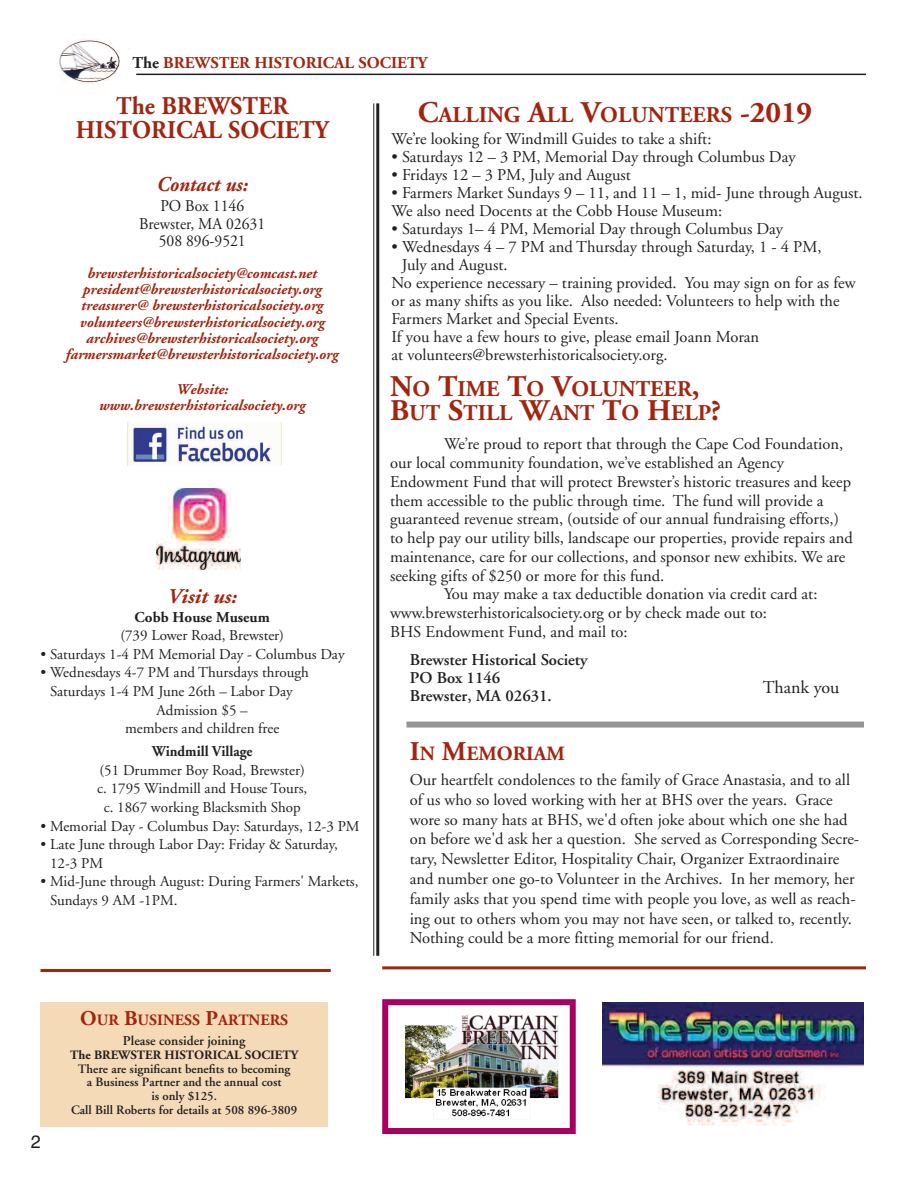
<style>
.page{position:relative;width:918px;height:1188px;background:#fff}
.page>*{position:absolute;margin:0;border:0;box-sizing:border-box;transform-origin:0 0}
.t1{font:700 25.5px/24px "Adobe Garamond";color:#a2250f;text-align:center;scale:.95 1}
.t2{font:700 22.5px/24.9px "Adobe Garamond";color:#a2250f}
.t3{font:italic 700 21px "Adobe Garamond";color:#a2250f;scale:.95 1}
.t4{font:italic 700 21px "Adobe Garamond";color:#a2250f}
.t5{font:700 20.25px "Adobe Garamond";color:#a2250f}
.t6{font:18px "Adobe Garamond";color:#231f20}
.t7{font:18px "Helvetica";color:#231f20}
.t8{font:16.5px/19.8px "Adobe Garamond";color:#231f20}
.t9{font:600 16.5px/18px "Adobe Garamond";color:#231f20}
.t10{font:16.5px/17.1px "Adobe Garamond";color:#231f20;text-align:center;scale:.95 1}
.t11{font:700 16.5px "Adobe Garamond";color:#a2250f}
.t12{font:700 15.75px "Adobe Garamond";color:#a2250f}
.t13{font:15px/18.6px "Adobe Garamond";color:#231f20}
.t14{font:italic 700 15px/16.2px "Adobe Garamond";color:#a2250f;text-align:center}
.t15{font:700 15px "Adobe Garamond";color:#231f20}
.t16{font:700 15px "Adobe Garamond";color:#231f20;scale:.95 1}
.t17{font:600 13.5px "Adobe Garamond";color:#231f20}
.t18{font:600 12.75px/13.8px "Adobe Garamond";color:#231f20;text-align:center}
.t19{font:700 12.75px "Adobe Garamond";color:#231f20}
.s1{color:#231f20}
.s2{font-size:21px}
.s3{font-size:30px}
.s4{font-size:27px}
</style>
<div class="page">
<hr style="left:376px;top:103px;width:3px;height:853px;background:#231f20">
<hr style="left:373px;top:103px;width:1px;height:853px;background:#231f20">
<hr style="left:136px;top:74px;width:730px;height:1px;background:#231f20">
<img style="left:59px;top:39px;width:71px;height:45px">
<img style="left:405px;top:1015px;width:153px;height:104px">
<div style="left:382px;top:999px;width:194px;height:135px;border:6px solid #a70164"></div>
<div style="left:40px;top:1003px;width:288px;height:124px;background:#f5dab8"></div>
<hr style="left:40px;top:969px;width:291px;height:3px;background:#a2250f">
<hr style="left:382px;top:966px;width:484px;height:3px;background:#a2250f">
<img style="left:602px;top:1003px;width:261px;height:122px">
<div style="left:406px;top:722px;width:458px;height:6px;background:#939598"></div>
<img style="left:157px;top:489px;width:83px;height:81px">
<img style="left:128px;top:422px;width:153px;height:44px">
<p class="t11" style="left:132px;top:53px;width:296px"><span class="s1">The</span> BREWSTER HISTORICAL SOCIETY</p>
<h1 class="t1" style="left:76px;top:94px;width:268px">The BREWSTER<br>HISTORICAL SOCIETY</h1>
<p class="t3" style="left:157px;top:173px;width:97px">Contact us:</p>
<p class="t10" style="left:139px;top:199px;width:134px">PO Box 1146<br>Brewster, MA 02631<br>508 896-9521</p>
<p class="t14" style="left:66px;top:266px;width:274px">brewsterhistoricalsociety@comcast.net president@brewsterhistoricalsociety.org treasurer@ brewsterhistoricalsociety.org volunteers@brewsterhistoricalsociety.org archives@brewsterhistoricalsociety.org farmersmarket@brewsterhistoricalsociety.org</p>
<p class="t14" style="left:99px;top:382px;width:208px">Website: www.brewsterhistoricalsociety.org</p>
<p class="t4" style="left:168px;top:585px;width:71px">Visit us:</p>
<p class="t15" style="left:135px;top:609px;width:137px">Cobb House Museum</p>
<p class="t13" style="left:120px;top:627px;width:165px">(739 Lower Road, Brewster)</p>
<p class="t13" style="left:40px;top:646px;width:306px">• Saturdays 1-4 PM Memorial Day - Columbus Day</p>
<p class="t13" style="left:40px;top:665px;width:270px">• Wednesdays 4-7 PM and Thursdays through</p>
<p class="t13" style="left:50px;top:683px;width:244px">Saturdays 1-4 PM June 26th – Labor Day</p>
<p class="t13" style="left:157px;top:702px;width:93px">Admission $5 –</p>
<p class="t13" style="left:125px;top:720px;width:156px">members and children free</p>
<p class="t16" style="left:152px;top:743px;width:107px">Windmill Village</p>
<p class="t13" style="left:97px;top:762px;width:212px;text-align:center">(51 Drummer Boy Road, Brewster) c. 1795 Windmill and House Tours, c. 1867 working Blacksmith Shop</p>
<p class="t13" style="left:40px;top:818px;width:321px">• Memorial Day - Columbus Day: Saturdays, 12-3 PM</p>
<p class="t13" style="left:50px;top:837px;width:289px;text-indent:-10px">• Late June through Labor Day: Friday &amp; Saturday,<br>12-3 PM</p>
<p class="t13" style="left:50px;top:874px;width:310px;text-indent:-10px">• Mid-June through August: During Farmers' Markets,<br>Sundays 9 AM -1PM.</p>
<p class="t7" style="left:31px;top:1131px;width:12px">2</p>
<p class="t12" style="left:80px;top:1011px;width:210px"><span class="s2">O</span>UR <span class="s2">B</span>USINESS <span class="s2">P</span>ARTNERS</p>
<p class="t17" style="left:123px;top:1033px;width:124px">Please consider joining</p>
<p class="t19" style="left:70px;top:1048px;width:229px">The BREWSTER HISTORICAL SOCIETY</p>
<p class="t18" style="left:71px;top:1062px;width:228px">There are significant benefits to becoming<br>a Business Partner and the annual cost<br>is only $125.<br>Call Bill Roberts for details at 508 896-3809</p>
<h2 class="t2" style="left:418px;top:102px;width:396px"><span class="s3">C</span>ALLING <span class="s3">A</span>LL <span class="s3">V</span>OLUNTEERS <span class="s3">-2019</span></h2>
<p class="t8" style="left:392px;top:131px;width:321px">We’re looking for Windmill Guides to take a shift:</p>
<p class="t8" style="left:391px;top:149px;width:406px">• Saturdays 12 – 3 PM, Memorial Day through Columbus Day</p>
<p class="t8" style="left:391px;top:167px;width:241px">• Fridays 12 – 3 PM, July and August</p>
<p class="t8" style="left:391px;top:186px;width:473px;line-height:18px">• Farmers Market Sundays 9 – 11, and 11 – 1, mid- June through August.<br>We also need Docents at the Cobb House Museum:</p>
<p class="t8" style="left:391px;top:221px;width:393px">• Saturdays 1– 4 PM, Memorial Day through Columbus Day</p>
<p class="t8" style="left:391px;top:239px;width:432px">• Wednesdays 4 – 7 PM and Thursday through Saturday, 1 - 4 PM,</p>
<p class="t8" style="left:402px;top:257px;width:107px">July and August.</p>
<p class="t8" style="left:391px;top:275px;width:466px">No experience necessary – training provided. You may sign on for as few</p>
<p class="t8" style="left:391px;top:293px;width:450px">or as many shifts as you like. Also needed: Volunteers to help with the</p>
<p class="t8" style="left:391px;top:311px;width:229px">Farmers Market and Special Events.</p>
<p class="t8" style="left:391px;top:329px;width:369px">If you have a few hours to give, please email Joann Moran</p>
<p class="t8" style="left:391px;top:347px;width:278px">at volunteers@brewsterhistoricalsociety.org.</p>
<h2 class="t2" style="left:390px;top:376px;width:333px"><span class="s3">N</span>O <span class="s3">T</span>IME <span class="s3">T</span>O <span class="s3">V</span>OLUNTEER<span class="s3">,<br>B</span>UT <span class="s3">S</span>TILL <span class="s3">W</span>ANT <span class="s3">T</span>O <span class="s3">H</span>ELP<span class="s3">?</span></h2>
<p class="t8" style="left:444px;top:436px;width:401px">We’re proud to report that through the Cape Cod Foundation,</p>
<p class="t8" style="left:390px;top:454px;width:395px">our local community foundation, we’ve established an Agency</p>
<p class="t8" style="left:390px;top:473px;width:462px">Endowment Fund that will protect Brewster’s historic treasures and keep</p>
<p class="t8" style="left:390px;top:492px;width:435px">them accessible to the public through time. The fund will provide a</p>
<p class="t8" style="left:390px;top:511px;width:450px">guaranteed revenue stream, (outside of our annual fundraising efforts,)</p>
<p class="t8" style="left:390px;top:529px;width:464px">to help pay our utility bills, landscape our properties, provide repairs and</p>
<p class="t8" style="left:390px;top:548px;width:457px">maintenance, care for our collections, and sponsor new exhibits. We are</p>
<p class="t8" style="left:390px;top:567px;width:276px">seeking gifts of $250 or more for this fund.</p>
<p class="t8" style="left:444px;top:586px;width:375px">You may make a tax deductible donation via credit card at:</p>
<p class="t8" style="left:390px;top:604px;width:378px">www.brewsterhistoricalsociety.org or by check made out to:</p>
<p class="t8" style="left:390px;top:623px;width:239px">BHS Endowment Fund, and mail to:</p>
<p class="t9" style="left:410px;top:651px;width:179px">Brewster Historical Society<br>PO Box 1146<br>Brewster, MA 02631.</p>
<p class="t5" style="left:410px;top:742px;width:157px"><span class="s4">I</span>N <span class="s4">M</span>EMORIAM</p>
<p class="t8" style="left:410px;top:771px;width:451px">Our heartfelt condolences to the family of Grace Anastasia, and to all of us who so loved working with her at BHS over the years. Grace wore so many hats at BHS, we'd often joke about which one she had on before we'd ask her a question. She served as Corresponding Secre&shy;tary, Newsletter Editor, Hospitality Chair, Organizer Extraordinaire and number one go-to Volunteer in the Archives. In her memory, her family asks that you spend time with people you love, as well as reach&shy;ing out to others whom you may not have seen, or talked to, recently.<br>Nothing could be a more fitting memorial for our friend.</p>
<p class="t6" style="left:763px;top:680px;width:78px">Thank you</p>
</div>
